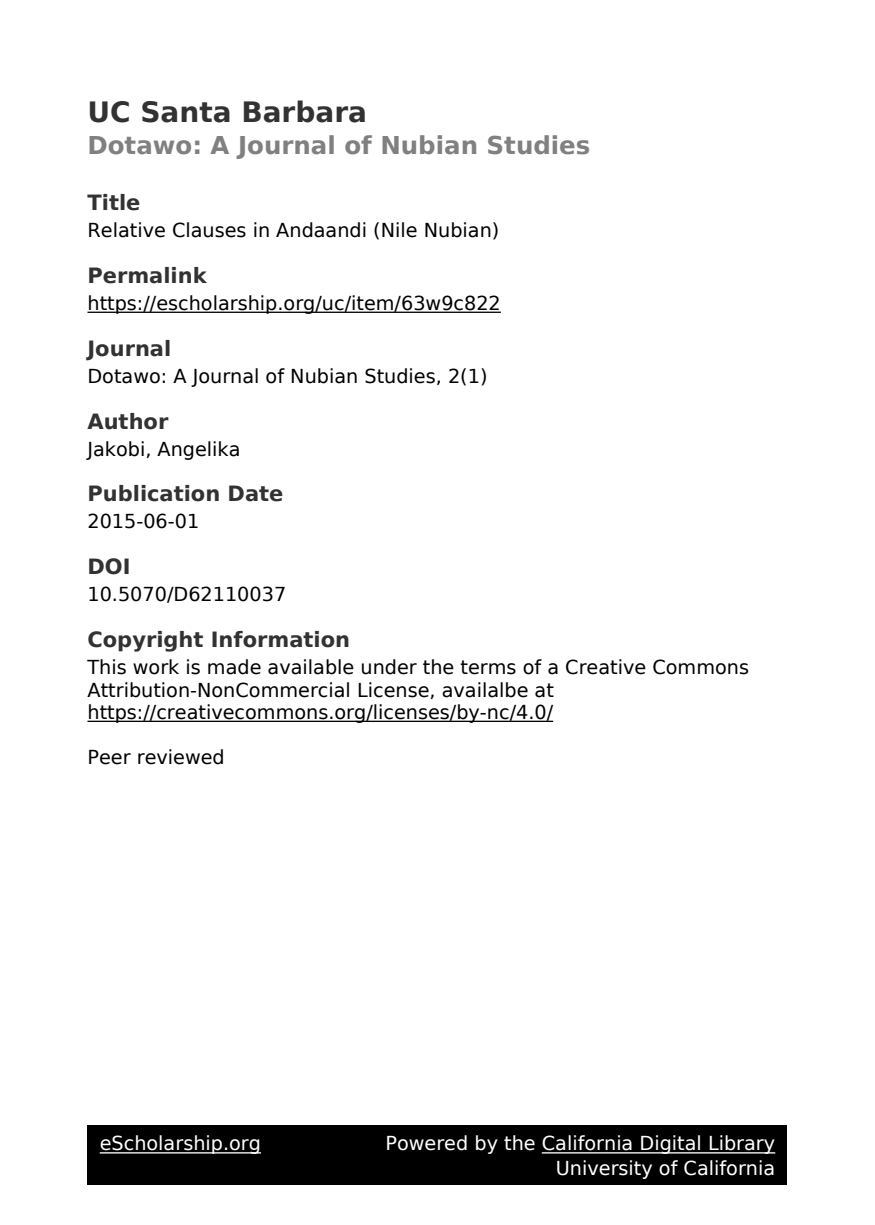
<style>
.page{position:relative;width:875px;height:1225px;background:#fff}
.page>*{position:absolute;margin:0;border:0;box-sizing:border-box;transform-origin:0 0}
.t1{font:700 28px "DejaVu Sans";color:#323232}
.t2{font:700 24.5px "DejaVu Sans";color:#808080}
.t3{font:700 21px "DejaVu Sans";color:#323232}
.t4{font:19.25px/22.4px "DejaVu Sans";color:#000}
.t5{font:19.25px/24.5px "DejaVu Sans";color:#fff;text-align:right}
</style>
<div class="page">
<hr style="left:88px;top:312px;width:413px;height:1px;background:#000">
<hr style="left:88px;top:721px;width:465px;height:1px;background:#000">
<div style="left:88px;top:1125px;width:700px;height:60px;background:#000"></div>
<hr style="left:100px;top:1152px;width:161px;height:2px;background:#fff">
<hr style="left:542px;top:1152px;width:233px;height:2px;background:#fff">
<h1 class="t1" style="left:88px;top:101px;width:281px">UC Santa Barbara</h1>
<p class="t2" style="left:88px;top:136px;width:505px">Dotawo: A Journal of Nubian Studies</p>
<p class="t3" style="left:88px;top:194px;width:54px">Title</p>
<p class="t4" style="left:88px;top:221px;width:413px">Relative Clauses in Andaandi (Nile Nubian)</p>
<p class="t3" style="left:88px;top:267px;width:121px">Permalink</p>
<p class="t4" style="left:88px;top:294px;width:415px">https://escholarship.org/uc/item/63w9c822</p>
<p class="t3" style="left:88px;top:340px;width:85px">Journal</p>
<p class="t4" style="left:88px;top:367px;width:402px">Dotawo: A Journal of Nubian Studies, 2(1)</p>
<p class="t3" style="left:88px;top:413px;width:82px">Author</p>
<p class="t4" style="left:88px;top:439px;width:155px">Jakobi, Angelika</p>
<p class="t3" style="left:88px;top:485px;width:198px">Publication Date</p>
<p class="t4" style="left:88px;top:512px;width:113px">2015-06-01</p>
<p class="t3" style="left:88px;top:558px;width:45px">DOI</p>
<p class="t4" style="left:88px;top:585px;width:200px">10.5070/D62110037</p>
<p class="t3" style="left:88px;top:631px;width:264px">Copyright Information</p>
<p class="t4" style="left:88px;top:658px;width:663px">This work is made available under the terms of a Creative Commons<br>Attribution-NonCommercial License, availalbe at https://creativecommons.org/licenses/by-nc/4.0/</p>
<p class="t4" style="left:88px;top:748px;width:139px">Peer reviewed</p>
<p class="t5" style="left:100px;top:1133px;width:163px">eScholarship.org</p>
<p class="t5" style="left:385px;top:1133px;width:391px">Powered by the California Digital Library<br>University of California</p>
</div>
